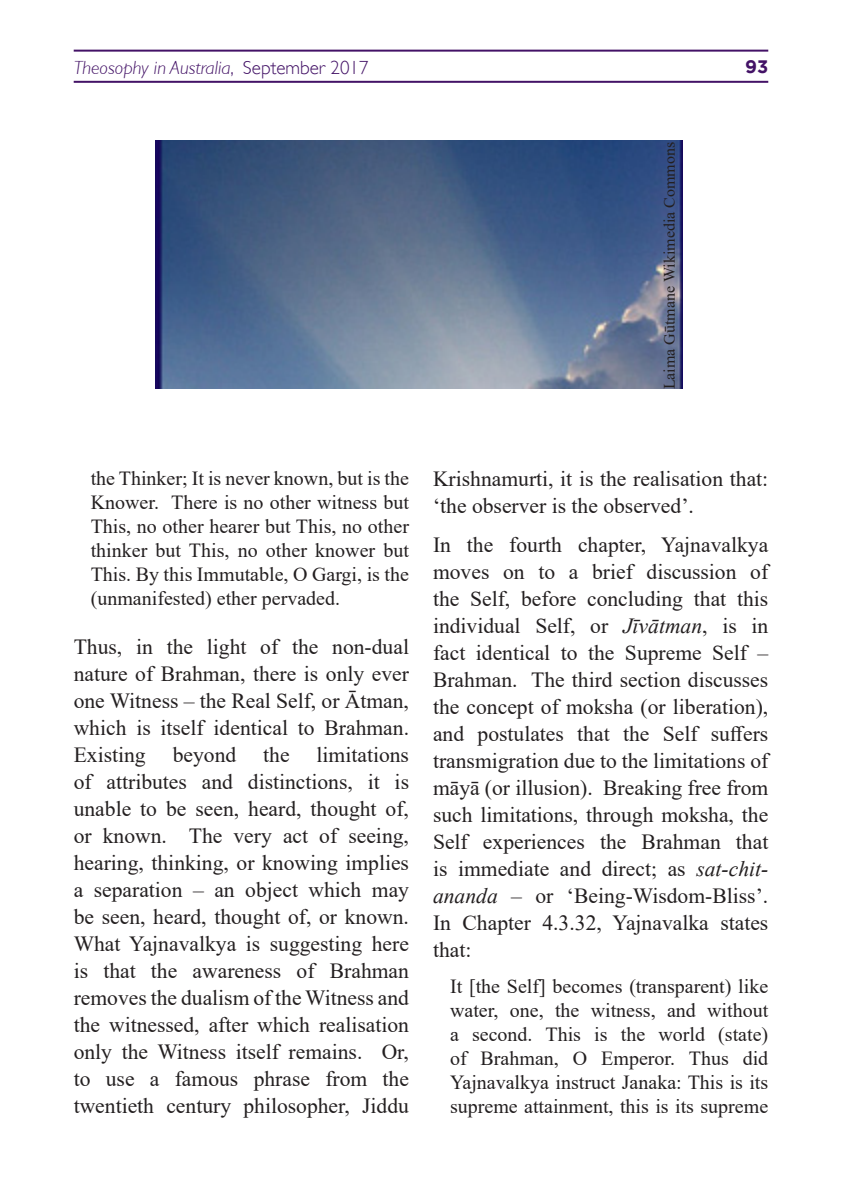
<style>
.page{position:relative;width:842px;height:1191px;background:#fff}
.page>*{position:absolute;margin:0;border:0;box-sizing:border-box;transform-origin:0 0}
.t1{font:21.6px/27px "Times New Roman";color:#231f20;text-align:justify}
.t2{font:20px/24px "Times New Roman";color:#231f20;text-align:justify}
.t3{font:italic 300 19px "Gill Sans";color:#431266}
.t4{font:700 18px "Gotham";color:#431266}
.t5{font:16px "Times New Roman";color:#231f20}
.s1{font-style:normal}
.s2{font-style:italic}
</style>
<div class="page">
<hr style="left:74px;top:50px;width:694px;height:2px;background:#431266">
<hr style="left:74px;top:81px;width:694px;height:2px;background:#431266">
<img style="left:156px;top:140px;width:527px;height:248px">
<p class="t3" style="left:74px;top:57px;width:296px">Theosophy in Australia<span class="s1">, September 2017</span></p>
<p class="t4" style="left:745px;top:56px;width:25px">93</p>
<p class="t5" style="left:658px;top:389px;width:249px;rotate:-90deg">Laima Gūtmane Wikimedia Commons</p>
<p class="t2" style="left:91px;top:465px;width:320px">the Thinker; It is never known, but is the Knower. There is no other witness but This, no other hearer but This, no other thinker but This, no other knower but This. By this Immutable, O Gargi, is the (unmanifested) ether pervaded.</p>
<p class="t1" style="left:74px;top:632px;width:337px">Thus, in the light of the non-dual nature of Brahman, there is only ever one Witness – the Real Self, or Ātman, which is itself identical to Brahman.<br>Existing beyond the limitations of attributes and distinctions, it is unable to be seen, heard, thought of, or known. The very act of seeing, hearing, thinking, or knowing implies a separation – an object which may be seen, heard, thought of, or known.<br>What Yajnavalkya is suggesting here is that the awareness of Brahman removes the dualism of the Witness and the witnessed, after which realisation only the Witness itself remains. Or, to use a famous phrase from the twentieth century philosopher, Jiddu</p>
<p class="t1" style="left:433px;top:464px;width:337px">Krishnamurti, it is the realisation that: ‘the observer is the observed’.</p>
<p class="t1" style="left:433px;top:530px;width:337px">In the fourth chapter, Yajnavalkya moves on to a brief discussion of the Self, before concluding that this individual Self, or <span class="s2">Jīvātman</span>, is in fact identical to the Supreme Self – Brahman. The third section discusses the concept of moksha (or liberation), and postulates that the Self suffers transmigration due to the limitations of māyā (or illusion). Breaking free from such limitations, through moksha, the Self experiences the Brahman that is immediate and direct; as <span class="s2">sat-chit&shy;ananda</span> – or ‘Being-Wisdom-Bliss’.<br>In Chapter 4.3.32, Yajnavalka states that:</p>
<p class="t2" style="left:450px;top:973px;width:320px">It [the Self] becomes (transparent) like water, one, the witness, and without a second. This is the world (state) of Brahman, O Emperor. Thus did Yajnavalkya instruct Janaka: This is its supreme attainment, this is its supreme</p>
</div>
